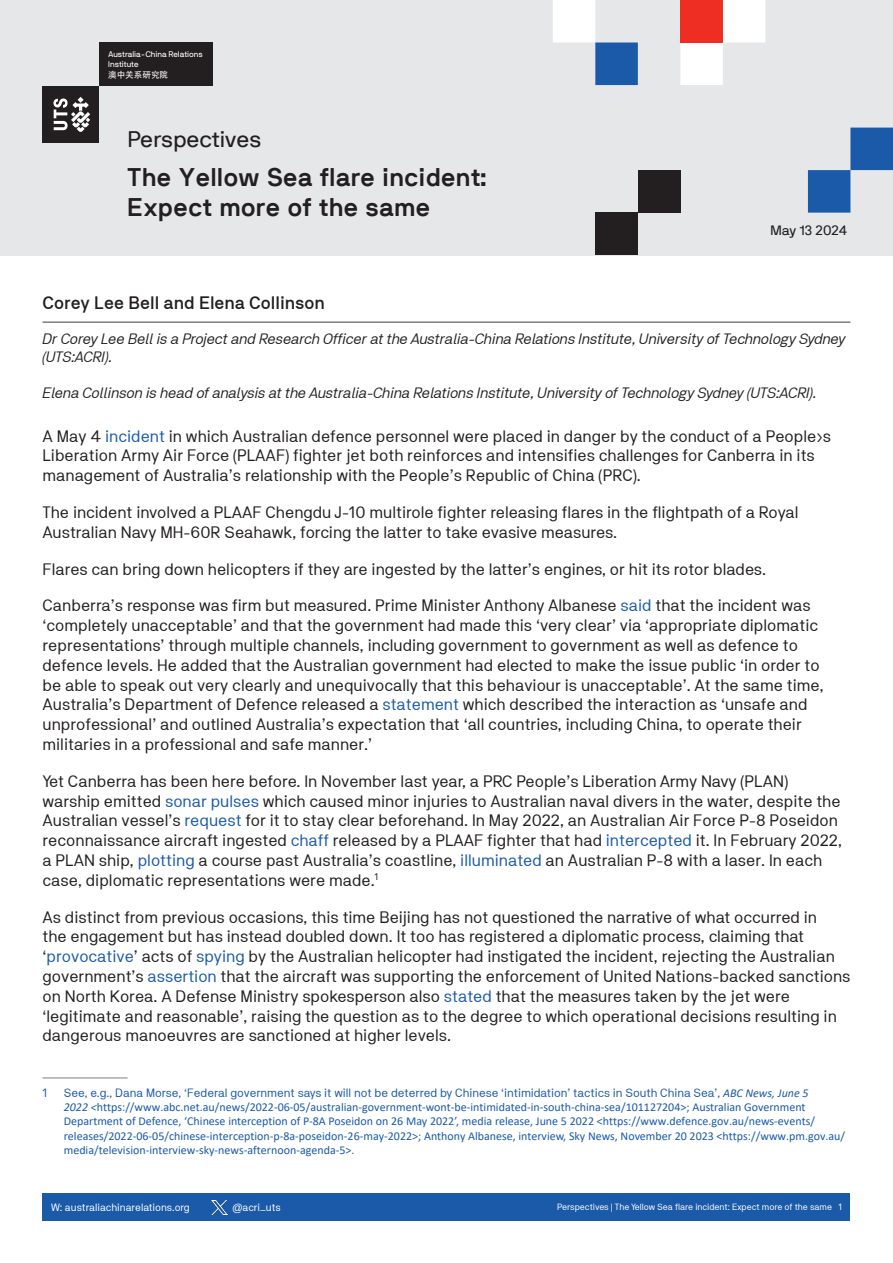
<style>
.page{position:relative;width:893px;height:1263px;background:#fff}
.page>*{position:absolute;margin:0;border:0;box-sizing:border-box;transform-origin:0 0}
.Heading_1{font:700 25.5px/30.6px "NB International Pro";color:#231f20}
.Heading_1-2{font:22.5px "NB International Pro";letter-spacing:-.01em;color:#231f20}
.Body_Copy_copy{font:500 18px "NB Akademie Std";color:#231f20}
.Body_Copy{font:16.5px/19.8px "NB Akademie Std";color:#231f20}
.Body_Copy-2{font:italic 15px/18px "NB Akademie Std";color:#231f20}
.Heading_1-3{font:13.5px "NB International Pro";color:#231f20}
.Footnote_text_1{font:12px/14.4px "Calibri";color:#1b5aa9}
.Footnote_text_1-2{font:12px "NB Akademie Std";color:#1b5aa9}
.t1{font:10.5px "NB Akademie Std";color:#fff}
.t2{font:9px "NB Akademie Std";color:#fff}
.t3{font:8.55px "Adobe Heiti Std Regular G Bpc EUC H";color:#fff}
.t4{font:8.1px/9.8px "NB International Pro";color:#fff}
.s1{color:#1b5aa9}
.s2{font-family:"NB Akademie Std"}
.s3{font-style:italic}
</style>
<div class="page">
<div style="left:43px;top:1193px;width:807px;height:27px;background:#1b5aa9"></div>
<img style="left:212px;top:1200px;width:15px;height:15px">
<div style="left:0;top:0;width:893px;height:255px;background:#e6e7e9"></div>
<hr style="left:43px;top:1077px;width:85px;height:2px;background:#a8a9ad">
<svg style="left:553px;top:0;width:212px;height:43px"></svg>
<div style="left:680px;top:0;width:43px;height:43px;background:#ee2e22"></div>
<svg style="left:595px;top:43px;width:298px;height:170px"></svg>
<div style="left:638px;top:170px;width:42px;height:43px;background:#231f20"></div>
<div style="left:595px;top:213px;width:43px;height:42px;background:#231f20"></div>
<hr style="left:43px;top:322px;width:807px;height:1px;background:#3e3e3f">
<div style="left:43px;top:86px;width:56px;height:56px;background:#231f20"></div>
<div style="left:99px;top:43px;width:114px;height:43px;background:#231f20"></div>
<svg style="left:53px;top:97px;width:37px;height:35px"></svg>
<p class="t4" style="left:108px;top:49px;width:96px">Australia-China Relations<br>Institute</p>
<p class="t3" style="left:108px;top:69px;width:62px">澳中关系研究院</p>
<p class="Heading_1-2" style="left:128px;top:125px;width:135px">Perspectives</p>
<p class="Heading_1" style="left:128px;top:161px;width:361px">The Yellow Sea flare incident:<br>Expect more of the same</p>
<p class="Heading_1-3" style="left:770px;top:222px;width:78px">May 13 2024</p>
<p class="Body_Copy_copy" style="left:43px;top:292px;width:284px">Corey Lee Bell and Elena Collinson</p>
<p class="Body_Copy-2" style="left:43px;top:330px;width:804px">Dr Corey Lee Bell is a Project and Research Officer at the Australia-China Relations Institute, University of Technology Sydney (UTS:ACRI).</p>
<p class="Body_Copy-2" style="left:43px;top:384px;width:775px">Elena Collinson is head of analysis at the Australia-China Relations Institute, University of Technology Sydney (UTS:ACRI).</p>
<p class="Body_Copy" style="left:43px;top:426px;width:790px">A May 4 <span class="s1">incident</span> in which Australian defence personnel were placed in danger by the conduct of a People›s<br>Liberation Army Air Force (PLAAF) fighter jet both reinforces and intensifies challenges for Canberra in its management of Australia’s relationship with the People’s Republic of China (PRC).</p>
<p class="Body_Copy" style="left:43px;top:502px;width:758px">The incident involved a PLAAF Chengdu J-10 multirole fighter releasing flares in the flightpath of a Royal<br>Australian Navy MH-60R Seahawk, forcing the latter to take evasive measures.</p>
<p class="Body_Copy" style="left:43px;top:559px;width:725px">Flares can bring down helicopters if they are ingested by the latter’s engines, or hit its rotor blades.</p>
<p class="Body_Copy" style="left:43px;top:595px;width:783px">Canberra’s response was firm but measured. Prime Minister Anthony Albanese <span class="s1">said</span> that the incident was ‘completely unacceptable’ and that the government had made this ‘very clear’ via ‘appropriate diplomatic representations’ through multiple channels, including government to government as well as defence to defence levels. He added that the Australian government had elected to make the issue public ‘in order to be able to speak out very clearly and unequivocally that this behaviour is unacceptable’. At the same time, Australia’s Department of Defence released a <span class="s1">statement</span> which described the interaction as ‘unsafe and unprofessional’ and outlined Australia’s expectation that ‘all countries, including China, to operate their militaries in a professional and safe manner.’</p>
<p class="Body_Copy" style="left:43px;top:771px;width:801px">Yet Canberra has been here before. In November last year, a PRC People’s Liberation Army Navy (PLAN) warship emitted <span class="s1">sonar pulses</span> which caused minor injuries to Australian naval divers in the water, despite the Australian vessel’s <span class="s1">request</span> for it to stay clear beforehand. In May 2022, an Australian Air Force P-8 Poseidon reconnaissance aircraft ingested <span class="s1">chaff</span> released by a PLAAF fighter that had <span class="s1">intercepted</span> it. In February 2022, a PLAN ship, <span class="s1">plotting</span> a course past Australia’s coastline, <span class="s1">illuminated</span> an Australian P-8 with a laser. In each case, diplomatic representations were made.<sup>1</sup></p>
<p class="Body_Copy" style="left:43px;top:907px;width:809px">As distinct from previous occasions, this time Beijing has not questioned the narrative of what occurred in<br>the engagement but has instead doubled down. It too has registered a diplomatic process, claiming that ‘<span class="s1">provocative</span>’ acts of <span class="s1">spying</span> by the Australian helicopter had instigated the incident, rejecting the Australian government’s <span class="s1">assertion</span> that the aircraft was supporting the enforcement of United Nations-backed sanctions on North Korea. A Defense Ministry spokesperson also <span class="s1">stated</span> that the measures taken by the jet were ‘legitimate and reasonable’, raising the question as to the degree to which operational decisions resulting in dangerous manoeuvres are sanctioned at higher levels.</p>
<p class="Footnote_text_1-2" style="left:43px;top:1085px;width:6px">1</p>
<p class="Footnote_text_1" style="left:64px;top:1085px;width:783px"><span class="s2">See, e.g., Dana Morse, ‘Federal government says it will not be deterred by Chinese ‘intimidation’ tactics in South China Sea’,</span> <span class="s3">ABC News, June 5<br>2022 &lt;</span>https://www.abc.net.au/news/2022-06-05/australian-government-wont-be-intimidated-in-south-china-sea/101127204&gt;; Australian Government Department of Defence, ‘Chinese interception of P-8A Poseidon on 26 May 2022’, media release, June 5 2022 &lt;https://www.defence.gov.au/news-events/ releases/2022-06-05/chinese-interception-p-8a-poseidon-26-may-2022&gt;; Anthony Albanese, interview, Sky News, November 20 2023 &lt;https://www.pm.gov.au/ media/television-interview-sky-news-afternoon-agenda-5&gt;.</p>
<p class="t1" style="left:51px;top:1201px;width:140px">W: australiachinarelations.org</p>
<p class="t1" style="left:233px;top:1201px;width:50px">@acri_uts</p>
<p class="t2" style="left:557px;top:1202px;width:286px">Perspectives | The Yellow Sea flare incident: Expect more of the same 1</p>
</div>
